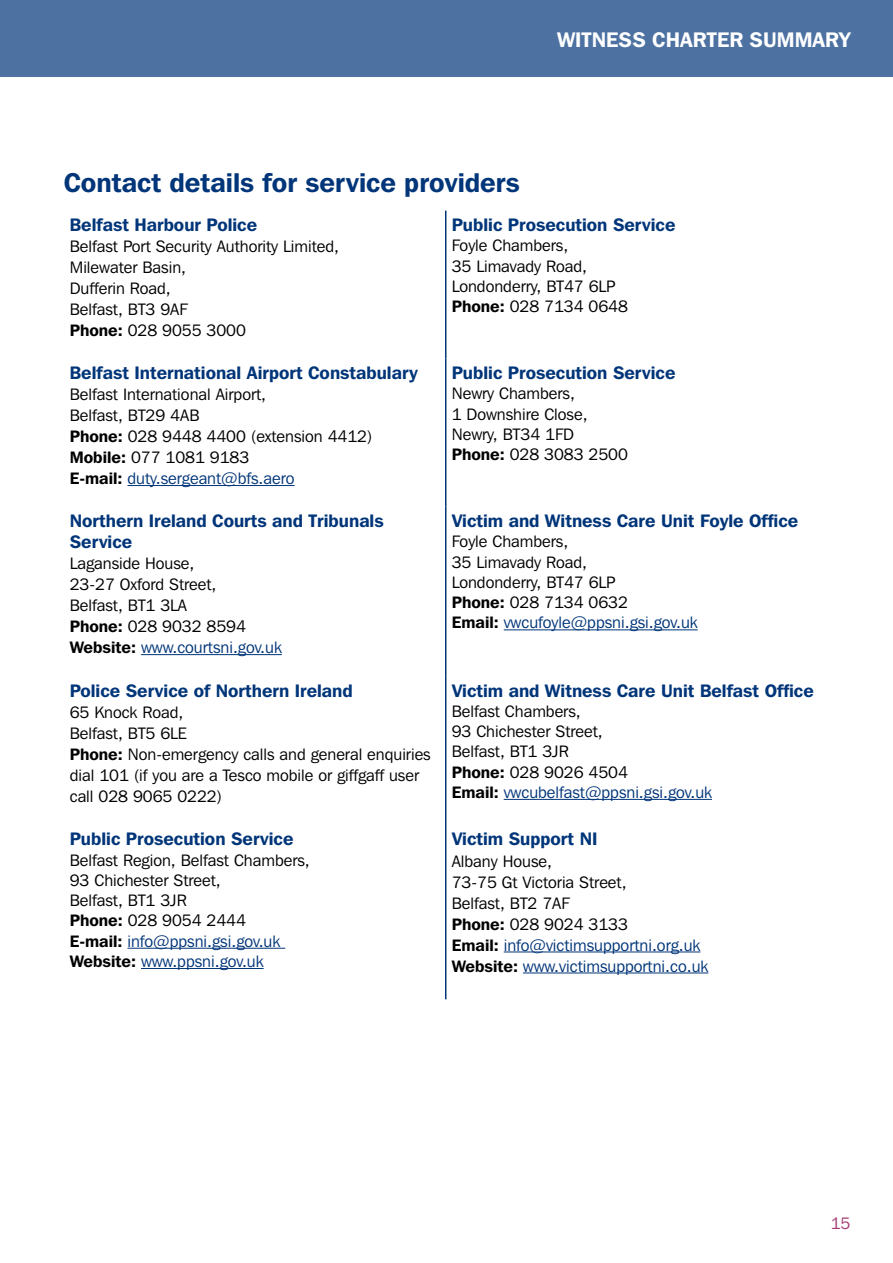
<style>
.page{position:relative;width:893px;height:1263px;background:#fff}
.page>*{position:absolute;margin:0;border:0;box-sizing:border-box;transform-origin:0 0}
.t1{font:600 27px "Franklin Gothic IT Cby BT";color:#003579}
.t2{font:600 21px "Franklin Gothic IT Cby BT";color:#fff}
.t3{font:600 18px/21px "Franklin Gothic IT Cby BT";color:#003579}
.t4{font:16.5px/21px "Franklin Gothic IT Cby BT";color:#000}
.t5{font:16.5px "Franklin Gothic IT Cby BT";color:#a63d76}
.s1{font-weight:600}
.s2{color:#003579}
</style>
<div class="page">
<div style="left:0;top:0;width:893px;height:77px;background:#4d72a2"></div>
<hr style="left:445px;top:211px;width:1px;height:147px;background:#003579">
<hr style="left:445px;top:358px;width:1px;height:149px;background:#003579">
<hr style="left:445px;top:507px;width:1px;height:169px;background:#003579">
<hr style="left:445px;top:676px;width:1px;height:149px;background:#003579">
<hr style="left:445px;top:825px;width:1px;height:174px;background:#003579">
<hr style="left:127px;top:485px;width:168px;height:1px;background:#003579">
<hr style="left:141px;top:654px;width:141px;height:1px;background:#003579">
<hr style="left:504px;top:629px;width:194px;height:1px;background:#003579">
<hr style="left:504px;top:799px;width:208px;height:1px;background:#003579">
<hr style="left:127px;top:948px;width:158px;height:1px;background:#003579">
<hr style="left:141px;top:968px;width:123px;height:1px;background:#003579">
<hr style="left:504px;top:951px;width:196px;height:1px;background:#003579">
<hr style="left:523px;top:972px;width:185px;height:1px;background:#003579">
<p class="t2" style="left:557px;top:26px;width:295px">WITNESS CHARTER SUMMARY</p>
<h1 class="t1" style="left:64px;top:165px;width:458px">Contact details for service providers</h1>
<p class="t3" style="left:70px;top:214px;width:189px">Belfast Harbour Police</p>
<p class="t4" style="left:70px;top:236px;width:271px">Belfast Port Security Authority Limited,<br>Milewater Basin,<br>Dufferin Road,<br>Belfast, BT3 9AF<br><span class="s1">Phone:</span> 028 9055 3000</p>
<p class="t3" style="left:452px;top:214px;width:225px">Public Prosecution Service</p>
<p class="t4" style="left:452px;top:235px;width:178px;line-height:20.2px">Foyle Chambers,<br>35 Limavady Road,<br>Londonderry, BT47 6LP<br><span class="s1">Phone:</span> 028 7134 0648</p>
<p class="t3" style="left:70px;top:362px;width:349px">Belfast International Airport Constabulary</p>
<p class="t4" style="left:70px;top:383px;width:304px">Belfast International Airport,<br>Belfast, BT29 4AB<br><span class="s1">Phone:</span> 028 9448 4400 (extension 4412)<br><span class="s1">Mobile:</span> 077 1081 9183<br><span class="s1">E-mail:</span> <span class="s2">duty.sergeant@bfs.aero</span></p>
<p class="t3" style="left:70px;top:510px;width:315px">Northern Ireland Courts and Tribunals<br>Service</p>
<p class="t4" style="left:70px;top:553px;width:214px">Laganside House,<br>23-27 Oxford Street,<br>Belfast, BT1 3LA<br><span class="s1">Phone:</span> 028 9032 8594<br><span class="s1">Website:</span> <span class="s2">www.courtsni.gov.uk</span></p>
<p class="t3" style="left:70px;top:679px;width:284px">Police Service of Northern Ireland</p>
<p class="t4" style="left:70px;top:701px;width:362px">65 Knock Road,<br>Belfast, BT5 6LE<br><span class="s1">Phone:</span> Non-emergency calls and general enquiries dial 101 (if you are a Tesco mobile or giffgaff user call 028 9065 0222)</p>
<p class="t3" style="left:70px;top:828px;width:225px">Public Prosecution Service</p>
<p class="t4" style="left:70px;top:850px;width:242px;line-height:20.2px">Belfast Region, Belfast Chambers,<br>93 Chichester Street,<br>Belfast, BT1 3JR<br><span class="s1">Phone:</span> 028 9054 2444<br><span class="s1">E-mail:</span> <span class="s2">info@ppsni.gsi.gov.uk<br></span><span class="s1">Website:</span> <span class="s2">www.ppsni.gov.uk</span></p>
<p class="t3" style="left:452px;top:362px;width:225px">Public Prosecution Service</p>
<p class="t4" style="left:452px;top:383px;width:178px;line-height:20.2px">Newry Chambers,<br>1 Downshire Close,<br>Newry, BT34 1FD<br><span class="s1">Phone:</span> 028 3083 2500</p>
<p class="t3" style="left:452px;top:510px;width:348px">Victim and Witness Care Unit Foyle Office</p>
<p class="t4" style="left:452px;top:531px;width:247px;line-height:20.2px">Foyle Chambers,<br>35 Limavady Road,<br>Londonderry, BT47 6LP<br><span class="s1">Phone:</span> 028 7134 0632<br><span class="s1">Email:</span> <span class="s2">vwcufoyle@ppsni.gsi.gov.uk</span></p>
<p class="t3" style="left:452px;top:679px;width:363px">Victim and Witness Care Unit Belfast Office</p>
<p class="t4" style="left:452px;top:701px;width:262px;line-height:20.2px">Belfast Chambers,<br>93 Chichester Street,<br>Belfast, BT1 3JR<br><span class="s1">Phone:</span> 028 9026 4504<br><span class="s1">Email:</span> <span class="s2">vwcubelfast@ppsni.gsi.gov.uk</span></p>
<p class="t3" style="left:452px;top:828px;width:147px">Victim Support NI</p>
<p class="t4" style="left:452px;top:850px;width:258px">Albany House,<br>73-75 Gt Victoria Street,<br>Belfast, BT2 7AF<br><span class="s1">Phone:</span> 028 9024 3133<br><span class="s1">Email:</span> <span class="s2">info@victimsupportni.org.uk<br></span><span class="s1">Website:</span> <span class="s2">www.victimsupportni.co.uk</span></p>
<p class="t5" style="left:831px;top:1213px;width:21px">15</p>
</div>
